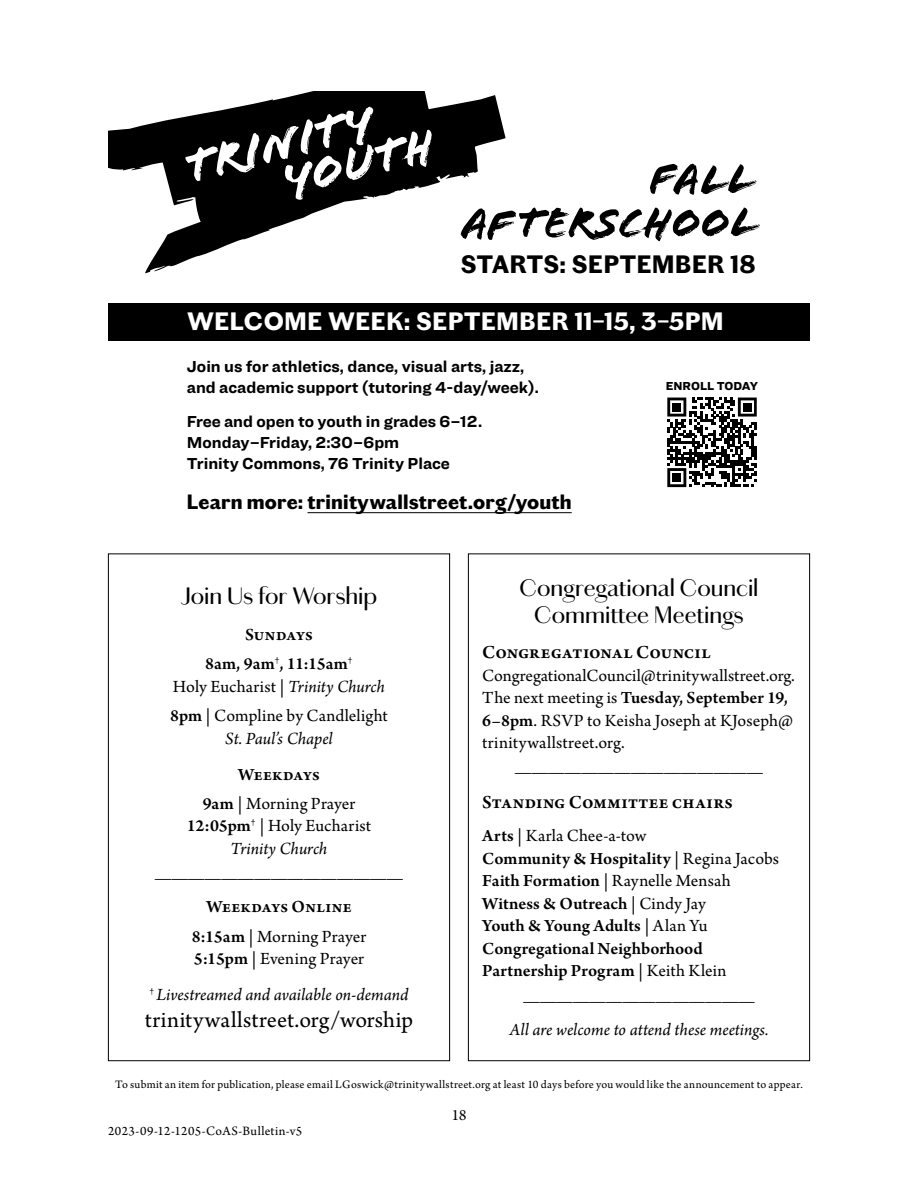
<style>
.page{position:relative;width:918px;height:1188px;background:#fff}
.page>*{position:absolute;margin:0;border:0;box-sizing:border-box;transform-origin:0 0}
.t1{font:700 25.5px "Chiswick TWS Grotesque";letter-spacing:.025em;color:#fff}
.t2{font:700 25.5px "Chiswick TWS Grotesque";letter-spacing:.025em;color:#000}
.t3{font:24px/27px "Chiswick TWS Sans";letter-spacing:-.005em;color:#000;text-align:center}
.t4{font:24px "Arno Pro";letter-spacing:.01em;color:#000}
.t5{font:700 21px "Chiswick TWS Grotesque";letter-spacing:.01em;color:#000}
.t6{font:600 19.5px "Arno Pro";letter-spacing:.01em;color:#000}
.t7{font:18px/22.5px "Arno Pro";letter-spacing:.005em;color:#000}
.t8{font:600 18px/22.5px "Arno Pro";letter-spacing:.005em;color:#000;text-align:center}
.t9{font:italic 18px/36px "Arno Pro";color:#000;text-align:center}
.t10{font:700 16.5px/21px "Ringside";color:#000}
.t11{font:16.5px "Arno Pro";color:#000}
.t12{font:13.5px "Arno Pro";letter-spacing:.03em;color:#000}
.t13{font:12px "Arno Pro";letter-spacing:.02em;color:#000}
.t14{font:900 12px "Ringside";color:#000}
.s1{font-style:italic}
.s2{font-weight:600}
.s3{font-weight:400}
.s4{font-weight:600;font-style:normal}
.s5{font-style:normal}
</style>
<div class="page">
<div style="left:108px;top:303px;width:702px;height:38px;background:#000"></div>
<hr style="left:308px;top:512px;width:264px;height:1px;background:#000">
<svg style="left:506px;top:208px;width:254px;height:33px"></svg>
<svg style="left:650px;top:164px;width:107px;height:31px"></svg>
<svg style="left:108px;top:92px;width:398px;height:181px"></svg>
<svg style="left:185px;top:107px;width:247px;height:93px"></svg>
<div style="left:667px;top:396px;width:90px;height:96px;background:linear-gradient(to right,#fff,#fff)"></div>
<svg style="left:667px;top:398px;width:90px;height:89px"></svg>
<div style="left:673px;top:403px;width:8px;height:8px;background:#000"></div>
<div style="left:743px;top:403px;width:8px;height:8px;background:#000"></div>
<div style="left:673px;top:474px;width:8px;height:8px;background:#000"></div>
<h1 class="t2" style="left:461px;top:244px;width:296px">STARTS: SEPTEMBER 18</h1>
<h1 class="t1" style="left:187px;top:302px;width:538px">WELCOME WEEK: SEPTEMBER 11–15, 3–5PM</h1>
<p class="t10" style="left:187px;top:355px;width:354px">Join us for athletics, dance, visual arts, jazz, and academic support (tutoring 4-day/week).</p>
<p class="t10" style="left:187px;top:410px;width:297px">Free and open to youth in grades 6–12.<br>Monday–Friday, 2:30–6pm<br>Trinity Commons, 76 Trinity Place</p>
<p class="t5" style="left:187px;top:486px;width:386px">Learn more: trinitywallstreet.org/youth</p>
<p class="t14" style="left:666px;top:377px;width:94px">ENROLL TODAY</p>
<h2 class="t3" style="left:181px;top:581px;width:198px">Join Us for Worship</h2>
<p class="t8" style="left:205px;top:621px;width:149px;line-height:29.2px">Sundays<br>8am, 9am<sup>†</sup>, 11:15am<sup>†</sup></p>
<p class="t7" style="left:170px;top:673px;width:219px;line-height:29.2px">Holy Eucharist | <span class="s1">Trinity Church<br></span><span class="s2">8pm</span> | Compline by Candlelight</p>
<p class="t9" style="left:225px;top:721px;width:109px">St. Paul’s Chapel</p>
<p class="t7" style="left:203px;top:761px;width:154px;line-height:29.2px;text-align:center"><span class="s2">Weekdays<br>9am</span> <span class="s1">|</span> Morning Prayer</p>
<p class="t7" style="left:187px;top:816px;width:186px;text-align:center"><span class="s2">12:05pm</span><sup>†</sup> | Holy Eucharist<br><span class="s1">Trinity Church</span></p>
<p class="t7" style="left:154px;top:867px;width:251px">———————————————</p>
<p class="t8" style="left:192px;top:893px;width:176px;line-height:29.2px">Weekdays Online<br>8:15am <span class="s3">| Morning Prayer</span></p>
<p class="t9" style="left:149px;top:942px;width:261px"><span class="s4">5:15pm</span> <span class="s5">| Evening Prayer<br></span><sup>†</sup> Livestreamed and available on-demand</p>
<h2 class="t4" style="left:145px;top:1006px;width:270px">trinitywallstreet.org/worship</h2>
<h2 class="t3" style="left:520px;top:573px;width:240px">Congregational Council<br>Committee Meetings</h2>
<p class="t6" style="left:482px;top:641px;width:230px">Congregational Council</p>
<p class="t7" style="left:482px;top:665px;width:314px">CongregationalCouncil@trinitywallstreet.org.<br>The next meeting is <span class="s2">Tuesday, September 19, 6–8pm</span>. RSVP to Keisha Joseph at KJoseph@ trinitywallstreet.org.</p>
<p class="t7" style="left:514px;top:762px;width:251px">———————————————</p>
<p class="t6" style="left:482px;top:791px;width:252px">Standing Committee chairs</p>
<p class="t8" style="left:482px;top:826px;width:298px;text-align:left">Arts <span class="s3">| Karla Chee-a-tow<br></span>Community &amp; Hospitality <span class="s3">| Regina Jacobs<br></span>Faith Formation <span class="s3">| Raynelle Mensah<br></span>Witness &amp; Outreach <span class="s3">| Cindy Jay<br></span>Youth &amp; Young Adults <span class="s3">| Alan Yu<br></span>Congregational Neighborhood<br>Partnership Program <span class="s3">| Keith Klein</span></p>
<p class="t7" style="left:522px;top:990px;width:235px">——————————————</p>
<p class="t9" style="left:510px;top:1012px;width:260px">All are welcome to attend these meetings.</p>
<p class="t13" style="left:115px;top:1078px;width:689px">To submit an item for publication, please email LGoswick@trinitywallstreet.org at least 10 days before you would like the announcement to appear.</p>
<p class="t12" style="left:108px;top:1123px;width:196px">2023-09-12-1205-CoAS-Bulletin-v5</p>
<p class="t11" style="left:451px;top:1106px;width:17px">18</p>
</div>
